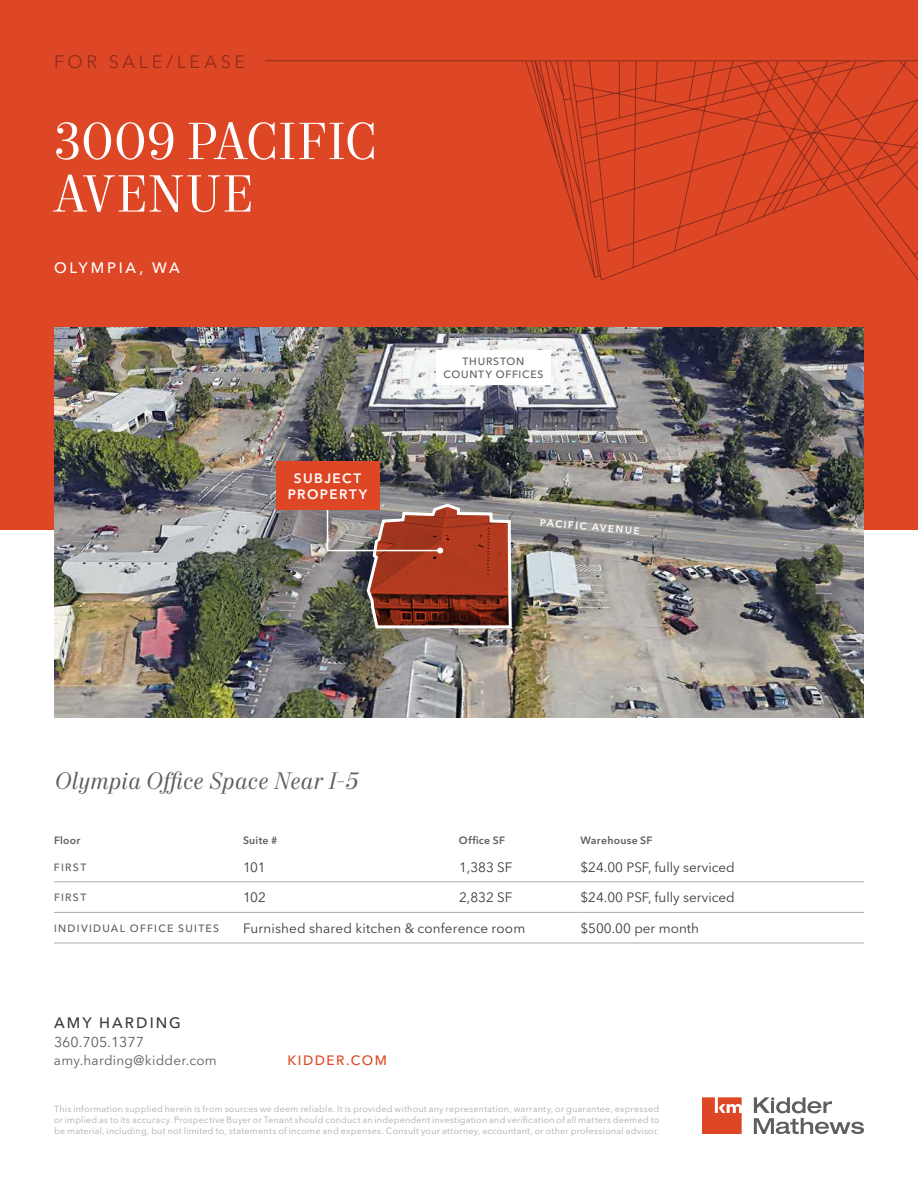
<style>
.page{position:relative;width:918px;height:1188px;background:#fff}
.page>*{position:absolute;margin:0;border:0;box-sizing:border-box;transform-origin:0 0}
.t1{font:52.5px/52.5px "Mort Modern 08";color:#fff}
.t2{font:italic 24px "Mort Modern 08";letter-spacing:.015em;color:#5f5d5e}
.t3{font:18px "Avenir Next LT Pro";letter-spacing:.2em;color:#8e2c1d}
.t4{font:500 15px "Avenir Next LT Pro";letter-spacing:.185em;color:#fff}
.t5{font:500 15px "Avenir Next LT Pro";letter-spacing:.135em;color:#383b3d}
.t6{font:14.25px "Avenir Next LT Pro";color:#5f5d5e}
.t7{font:13.5px "Avenir Next LT Pro";color:#383b3d}
.t8{font:13.5px "Avenir Next LT Pro";letter-spacing:.02em;color:#5f5d5e}
.t9{font:600 13.5px/16.5px "Avenir Next LT Pro";letter-spacing:.105em;color:#fff;text-align:center}
.t10{font:500 13.5px "Avenir Next LT Pro";letter-spacing:.11em;color:#de4726}
.t11{font:500 10.5px "Avenir Next LT Pro";letter-spacing:.115em;color:#5f5d5e}
.t12{font:600 10.5px "Avenir Next LT Pro";letter-spacing:.02em;color:#5f5d5e}
.t13{font:500 10.5px/13.5px "Avenir Next LT Pro";letter-spacing:.075em;color:#5f5d5e;text-align:center}
.t14{font:600 9.75px "Avenir Next LT Pro";color:#fff}
.t15{font:9px/10.8px "Avenir Next LT Pro";letter-spacing:.025em;color:#afabac;text-align:justify}
</style>
<div class="page">
<div style="left:0;top:0;width:918px;height:529px;background:#de4726"></div>
<img style="left:54px;top:327px;width:810px;height:390px">
<svg style="left:512px;top:61px;width:406px;height:220px"></svg>
<hr style="left:265px;top:60px;width:653px;height:1px;background:#8e2c1d">
<hr style="left:54px;top:882px;width:189px;height:1px;background:#afabac">
<hr style="left:243px;top:882px;width:216px;height:1px;background:#afabac">
<hr style="left:459px;top:882px;width:121px;height:1px;background:#afabac">
<hr style="left:54px;top:912px;width:189px;height:1px;background:#afabac">
<hr style="left:243px;top:912px;width:216px;height:1px;background:#afabac">
<hr style="left:459px;top:912px;width:121px;height:1px;background:#afabac">
<hr style="left:54px;top:943px;width:189px;height:1px;background:#afabac">
<hr style="left:243px;top:943px;width:216px;height:1px;background:#afabac">
<hr style="left:459px;top:943px;width:121px;height:1px;background:#afabac">
<hr style="left:580px;top:882px;width:284px;height:1px;background:#afabac">
<hr style="left:580px;top:912px;width:284px;height:1px;background:#afabac">
<hr style="left:580px;top:943px;width:284px;height:1px;background:#afabac">
<div style="left:436px;top:350px;width:114px;height:35px;background:#fff"></div>
<img style="left:326px;top:499px;width:187px;height:131px">
<div style="left:276px;top:462px;width:103px;height:48px;background:#de4726"></div>
<svg style="left:754px;top:1097px;width:110px;height:37px"></svg>
<svg style="left:702px;top:1097px;width:40px;height:37px"></svg>
<h3 class="t3" style="left:54px;top:51px;width:193px">FOR SALE/LEASE</h3>
<h1 class="t1" style="left:54px;top:118px;width:325px">3009 PACIFIC<br>AVENUE</h1>
<h3 class="t4" style="left:54px;top:259px;width:127px">OLYMPIA, WA</h3>
<h3 class="t9" style="left:288px;top:469px;width:81px">SUBJECT<br>PROPERTY</h3>
<p class="t13" style="left:443px;top:354px;width:102px">THURSTON<br>COUNTY OFFICES</p>
<p class="t14" style="left:540px;top:517px;width:102px;rotate:5deg">PACIFIC AVENUE</p>
<h2 class="t2" style="left:54px;top:766px;width:305px">Olympia Office Space Near I-5</h2>
<p class="t12" style="left:54px;top:834px;width:28px">Floor</p>
<p class="t12" style="left:243px;top:834px;width:36px">Suite #</p>
<p class="t12" style="left:459px;top:834px;width:48px">Office SF</p>
<p class="t12" style="left:580px;top:834px;width:74px">Warehouse SF</p>
<p class="t11" style="left:54px;top:861px;width:34px">FIRST</p>
<h3 class="t7" style="left:243px;top:859px;width:24px">101</h3>
<h3 class="t7" style="left:459px;top:859px;width:55px">1,383 SF</h3>
<h3 class="t7" style="left:580px;top:859px;width:156px">$24.00 PSF, fully serviced</h3>
<p class="t11" style="left:54px;top:891px;width:34px">FIRST</p>
<h3 class="t7" style="left:243px;top:889px;width:24px">102</h3>
<h3 class="t7" style="left:459px;top:889px;width:55px">2,832 SF</h3>
<h3 class="t7" style="left:580px;top:889px;width:156px">$24.00 PSF, fully serviced</h3>
<p class="t11" style="left:54px;top:922px;width:167px">INDIVIDUAL OFFICE SUITES</p>
<h3 class="t7" style="left:243px;top:920px;width:284px">Furnished shared kitchen &amp; conference room</h3>
<h3 class="t7" style="left:580px;top:920px;width:120px">$500.00 per month</h3>
<h3 class="t5" style="left:54px;top:1013px;width:129px">AMY HARDING</h3>
<h3 class="t6" style="left:54px;top:1034px;width:92px">360.705.1377</h3>
<h3 class="t8" style="left:54px;top:1052px;width:164px">amy.harding@kidder.com</h3>
<h3 class="t10" style="left:287px;top:1052px;width:101px">KIDDER.COM</h3>
<p class="t15" style="left:54px;top:1104px;width:607px">This information supplied herein is from sources we deem reliable. It is provided without any representation, warranty, or guarantee, expressed or implied as to its accuracy. Prospective Buyer or Tenant should conduct an independent investigation and verification of all matters deemed to be material, including, but not limited to, statements of income and expenses. Consult your attorney, accountant, or other professional advisor.</p>
</div>
